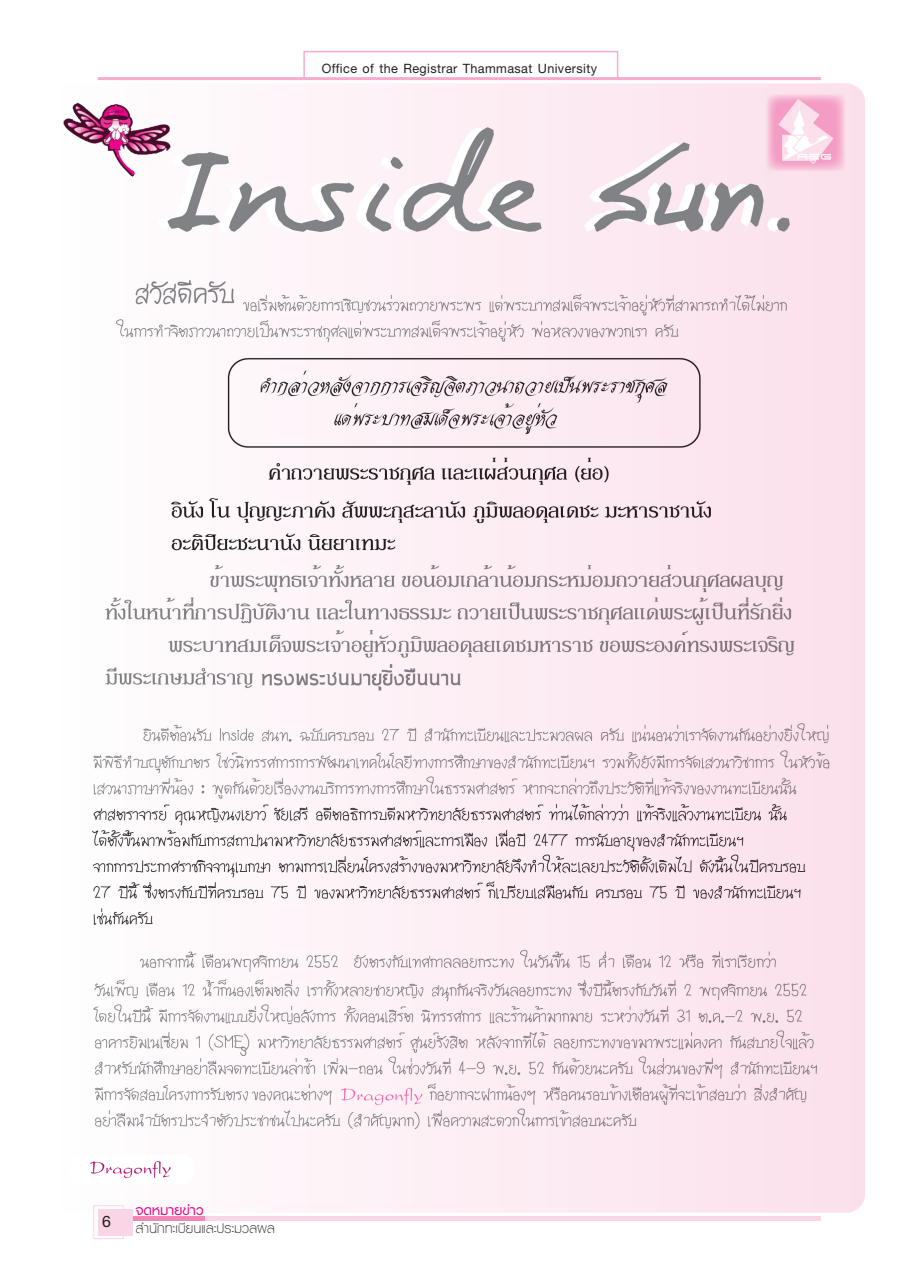
<style>
.page{position:relative;width:906px;height:1276px;background:#fff}
.page>*{position:absolute;margin:0;border:0;box-sizing:border-box;transform-origin:0 0}
.t1{font:700 24px "PSL Kanda Modern";color:#231f20}
.t2{font:700 19.5px "PSL Kanda";letter-spacing:.02em;color:#231f20}
.t3{font:19.5px "PSL Kittithada";color:#231f20}
.t4{font:700 19.5px "PSL Kittithada";color:#ed028c}
</style>
<div class="page">
<img style="left:63px;top:79px;width:802px;height:1137px">
<div style="left:93px;top:1205px;width:31px;height:34px;border:1px solid #fad5e5"></div>
<div style="left:137px;top:1216px;width:684px;height:5px;background:#fad5e5"></div>
<div style="left:132px;top:1216px;width:72px;height:5px;background:#f287b6"></div>
<div style="left:98px;top:1209px;width:34px;height:26px;background:#fad5e5"></div>
<hr style="left:98px;top:77px;width:723px;height:3px;background:#f5adce">
<div style="left:303px;top:51px;width:315px;height:29px;border:2px solid #f5adce"></div>
<p class="t2" style="left:322px;top:54px;width:277px">Office of the Registrar Thammasat University</p>
<p class="t1" style="left:102px;top:1210px;width:10px">6</p>
<p class="t4" style="left:136px;top:1201px;width:69px">®¥À¡“¬¢à“«</p>
<p class="t3" style="left:144px;top:1220px;width:132px">”π—°∑–‡∫’¬π·≈–ª√–¡«≈º≈</p>
</div>
